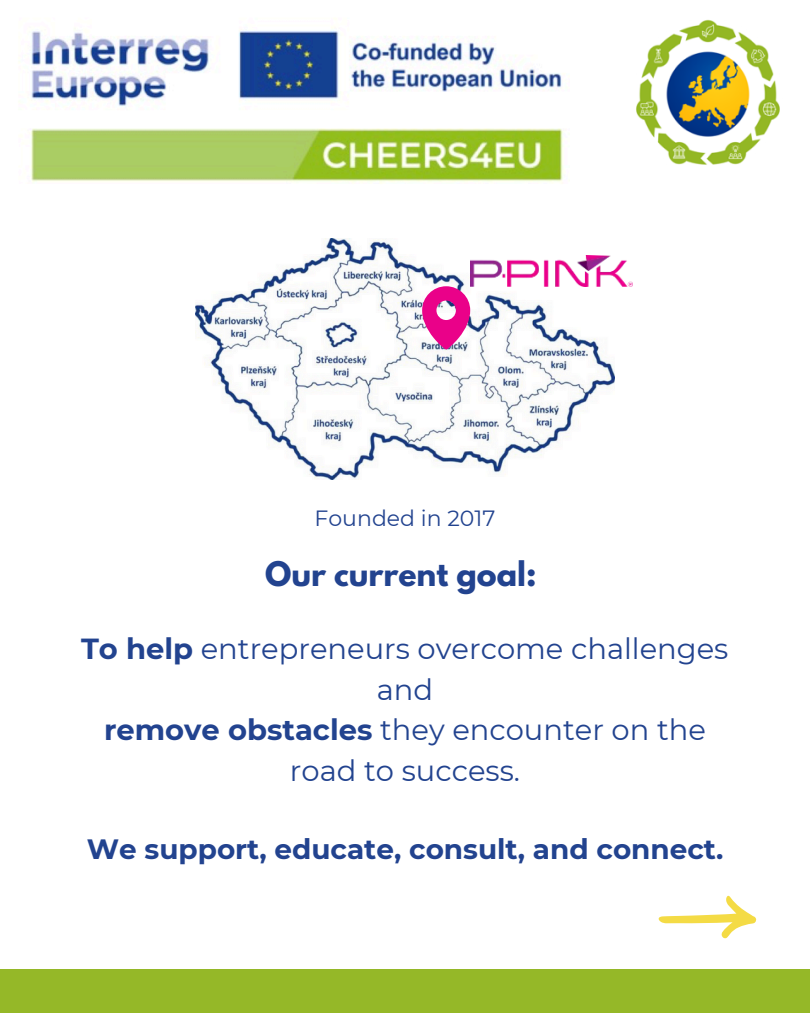
<style>
.page{position:relative;width:810px;height:1013px;background:#fff}
.page>*{position:absolute;margin:0;border:0;box-sizing:border-box;transform-origin:0 0}
.t1{font:700 30px "League Spartan";color:#22438f}
.t2{font:29px/40.5px "Montserrat";color:#22438f;text-align:center}
.t3{font:700 27.9px "Montserrat";color:#22438f}
.t4{font:22px "Montserrat";color:#22438f}
.s1{font-weight:700}
</style>
<div class="page">
<img style="left:19px;top:27px;width:545px;height:157px">
<div style="left:0;top:969px;width:810px;height:43px;background:#95b828"></div>
<img style="left:196px;top:238px;width:419px;height:242px">
<img style="left:636px;top:19px;width:144px;height:146px">
<svg style="left:422px;top:286px;width:48px;height:63px"></svg>
<img style="left:471px;top:255px;width:162px;height:31px">
<svg style="left:658px;top:895px;width:99px;height:43px"></svg>
<h1 class="t4" style="left:315px;top:504px;width:182px">Founded in 2017</h1>
<p class="t1" style="left:265px;top:559px;width:273px">Our current goal:</p>
<p class="t2" style="left:81px;top:628px;width:649px"><span class="s1">To help</span> entrepreneurs overcome challenges and<br><span class="s1">remove obstacles</span> they encounter on the road to success.</p>
<p class="t3" style="left:87px;top:831px;width:638px">We support, educate, consult, and connect.</p>
</div>
